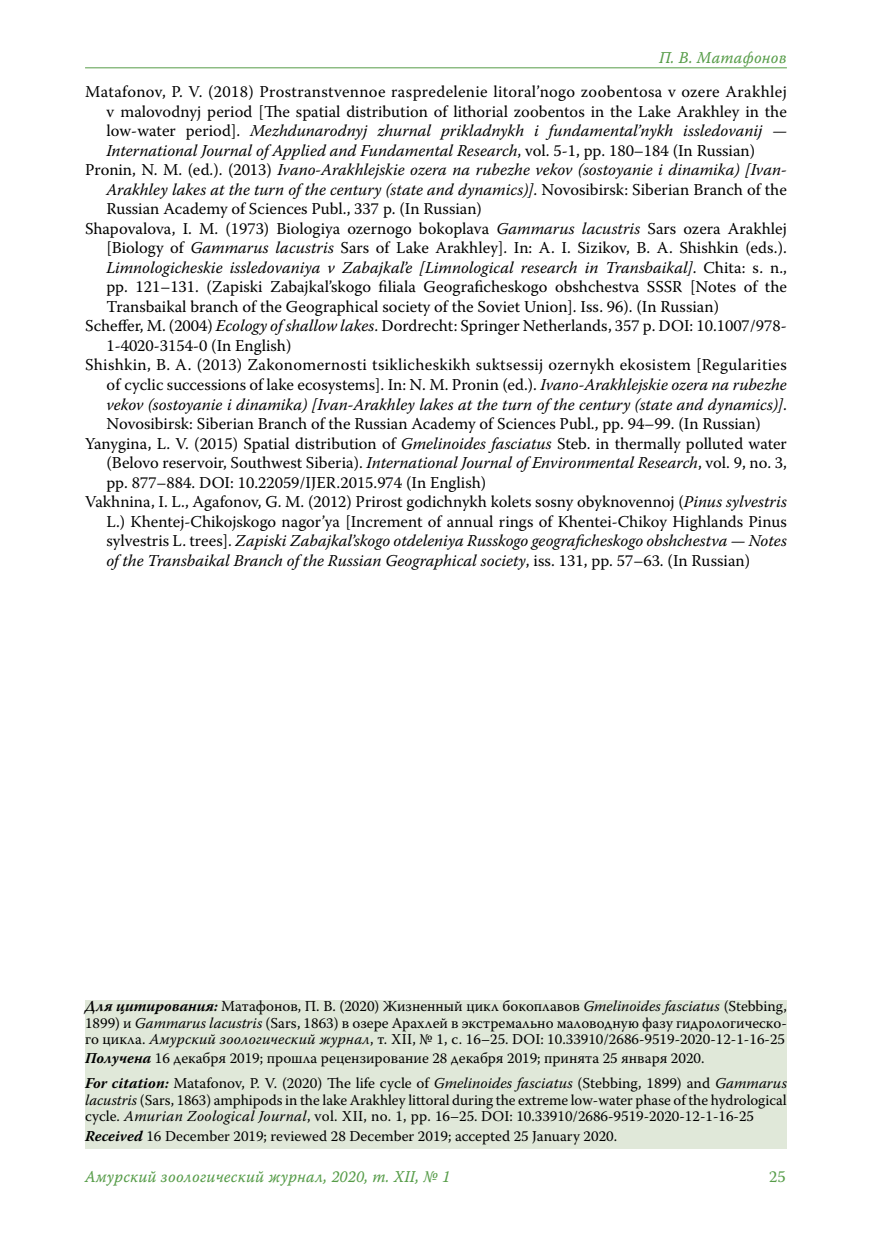
<style>
.page{position:relative;width:872px;height:1234px;background:#fff}
.page>*{position:absolute;margin:0;border:0;box-sizing:border-box;transform-origin:0 0}
.t1{font:16.5px "Warnock Pro";color:#000}
.t2{font:italic 16.5px "Warnock Pro";color:#000}
.t3{font:16.5px "Warnock Pro";letter-spacing:.02em;color:#000}
.t4{font:16.5px "Warnock Pro It Capt";letter-spacing:.01em;color:#569c48;scale:.95 1}
.t5{font:16.5px "Warnock Pro";color:#569c48}
.t6{font:15px/16.5px "Warnock Pro";color:#000}
.s1{font-style:normal}
.s2{font-style:italic}
.s3{font-weight:700;font-style:italic}
</style>
<div class="page">
<div style="left:85px;top:999px;width:702px;height:149px;background:#e0e8d9"></div>
<hr style="left:85px;top:67px;width:702px;height:1px;background:#569c48">
<p class="t4" style="left:659px;top:48px;width:136px">П. В. Матафонов</p>
<p class="t3" style="left:85px;top:82px;width:703px">Matafonov, P. V. (2018) Prostranstvennoe raspredelenie litoral’nogo zoobentosa v ozere Arakhlej</p>
<p class="t1" style="left:106px;top:101px;width:682px">v malovodnyj period [The spatial distribution of lithorial zoobentos in the Lake Arakhley in the</p>
<p class="t2" style="left:106px;top:121px;width:682px"><span class="s1">low-water period].</span> Mezhdunarodnyj zhurnal prikladnykh i fundamental’nykh issledovanij —</p>
<p class="t2" style="left:106px;top:140px;width:650px">International Journal of Applied and Fundamental Research<span class="s1">, vol. 5-1, pp. 180–184 (In Russian)</span></p>
<p class="t2" style="left:85px;top:160px;width:703px"><span class="s1">Pronin, N. M. (ed.). (2013)</span> Ivano-Arakhlejskie ozera na rubezhe vekov (sostoyanie i dinamika) [Ivan-</p>
<p class="t2" style="left:106px;top:179px;width:682px">Arakhley lakes at the turn of the century (state and dynamics)]<span class="s1">. Novosibirsk: Siberian Branch of the</span></p>
<p class="t1" style="left:106px;top:199px;width:377px">Russian Academy of Sciences Publ., 337 p. (In Russian)</p>
<p class="t1" style="left:85px;top:218px;width:703px">Shapovalova, I. M. (1973) Biologiya ozernogo bokoplava <span class="s2">Gammarus lacustris</span> Sars ozera Arakhlej</p>
<p class="t1" style="left:106px;top:238px;width:682px">[Biology of <span class="s2">Gammarus lacustris</span> Sars of Lake Arakhley]. In: A. I. Sizikov, B. A. Shishkin (eds.).</p>
<p class="t2" style="left:106px;top:257px;width:682px">Limnologicheskie issledovaniya v Zabajkal’e [Limnological research in Transbaikal]<span class="s1">. Chita: s. n.,</span></p>
<p class="t1" style="left:106px;top:277px;width:682px">pp. 121–131. (Zapiski Zabajkal’skogo filiala Geograficheskogo obshchestva SSSR [Notes of the</p>
<p class="t1" style="left:106px;top:296px;width:614px">Transbaikal branch of the Geographical society of the Soviet Union]. Iss. 96). (In Russian)</p>
<p class="t1" style="left:85px;top:316px;width:703px">Scheffer, M. (2004) <span class="s2">Ecology of shallow lakes</span>. Dordrecht: Springer Netherlands, 357 p. DOI: 10.1007/978-</p>
<p class="t1" style="left:106px;top:335px;width:186px">1-4020-3154-0 (In English)</p>
<p class="t3" style="left:85px;top:355px;width:703px">Shishkin, B. A. (2013) Zakonomernosti tsiklicheskikh suktsessij ozernykh ekosistem [Regularities</p>
<p class="t1" style="left:106px;top:374px;width:682px">of cyclic successions of lake ecosystems]. In: N. M. Pronin (ed.). <span class="s2">Ivano-Arakhlejskie ozera na rubezhe</span></p>
<p class="t2" style="left:106px;top:394px;width:682px">vekov (sostoyanie i dinamika) [Ivan-Arakhley lakes at the turn of the century (state and dynamics)]<span class="s1">.</span></p>
<p class="t1" style="left:106px;top:413px;width:656px">Novosibirsk: Siberian Branch of the Russian Academy of Sciences Publ., pp. 94–99. (In Russian)</p>
<p class="t1" style="left:85px;top:433px;width:703px">Yanygina, L. V. (2015) Spatial distribution of <span class="s2">Gmelinoides fasciatus</span> Steb. in thermally polluted water</p>
<p class="t1" style="left:106px;top:452px;width:682px">(Belovo reservoir, Southwest Siberia). <span class="s2">International Journal of Environmental Research</span>, vol. 9, no. 3,</p>
<p class="t1" style="left:106px;top:472px;width:381px">pp. 877–884. DOI: 10.22059/IJER.2015.974 (In English)</p>
<p class="t1" style="left:85px;top:491px;width:703px">Vakhnina, I. L., Agafonov, G. M. (2012) Prirost godichnykh kolets sosny obyknovennoj (<span class="s2">Pinus sylvestris</span></p>
<p class="t1" style="left:106px;top:511px;width:682px">L.) Khentej-Chikojskogo nagor’ya [Increment of annual rings of Khentei-Chikoy Highlands Pinus</p>
<p class="t2" style="left:106px;top:530px;width:682px"><span class="s1">sylvestris L. trees].</span> Zapiski Zabajkal’skogo otdeleniya Russkogo geograficheskogo obshchestva — Notes</p>
<p class="t2" style="left:106px;top:550px;width:645px">of the Transbaikal Branch of the Russian Geographical society<span class="s1">, iss. 131, pp. 57–63. (In Russian)</span></p>
<p class="t6" style="left:85px;top:997px;width:703px;text-align:justify"><span class="s3">Для цитирования:</span> Матафонов, П. В. (2020) Жизненный цикл бокоплавов <span class="s2">Gmelinoides fasciatus</span> (Stebbing, 1899) и <span class="s2">Gammarus lacustris</span> (Sars, 1863) в озере Арахлей в экстремально маловодную фазу гидрологическо&shy;го цикла. <span class="s2">Амурский зоологический журнал</span>, т. XII, № 1, с. 16–25. DOI: 10.33910/2686-9519-2020-12-1-16-25</p>
<p class="t6" style="left:85px;top:1045px;width:703px;line-height:25px"><span class="s3">Получена</span> 16 декабря 2019; прошла рецензирование 28 декабря 2019; принята 25 января 2020.<br><span class="s3">For citation:</span> Matafonov, P. V. (2020) The life cycle of <span class="s2">Gmelinoides fasciatus</span> (Stebbing, 1899) and <span class="s2">Gammarus</span></p>
<p class="t6" style="left:85px;top:1091px;width:703px"><span class="s2">lacustris</span> (Sars, 1863) amphipods in the lake Arakhley littoral during the extreme low-water phase of the hydrological cycle. <span class="s2">Amurian Zoological Journal</span>, vol. XII, no. 1, pp. 16–25. DOI: 10.33910/2686-9519-2020-12-1-16-25</p>
<p class="t6" style="left:85px;top:1126px;width:533px"><span class="s3">Received</span> 16 December 2019; reviewed 28 December 2019; accepted 25 January 2020.</p>
<p class="t4" style="left:85px;top:1166px;width:386px">Амурский зоологический журнал, 2020, т. XII, № 1</p>
<p class="t5" style="left:769px;top:1166px;width:18px">25</p>
</div>
